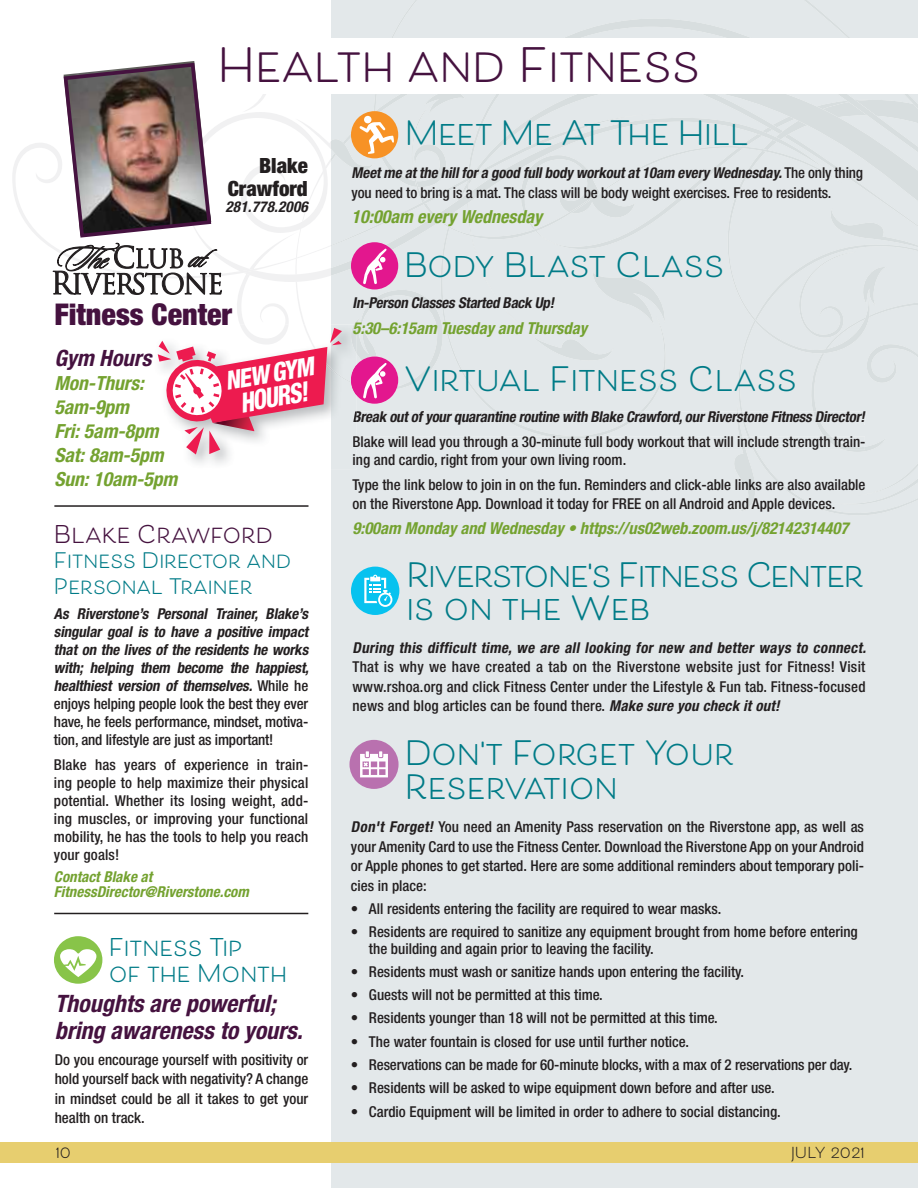
<style>
.page{position:relative;width:918px;height:1188px;background:#fff}
.page>*{position:absolute;margin:0;border:0;box-sizing:border-box;transform-origin:0 0}
.t1{font:700 46.5px "Beloved Sans Basic";color:#45123f}
.t2{font:700 33px/34.2px "Beloved Sans Basic";letter-spacing:-.01em;color:#007b87}
.t3{font:700 33px/33px "Beloved Sans Basic";letter-spacing:-.04em;color:#007b87}
.t4{font:900 condensed 30px "Helvetica Neue";color:#45123f}
.t5{font:italic 800 condensed 27.3px "Helvetica Neue";color:#fff;scale:.86 1}
.t6{font:italic 800 condensed 25.8px "Helvetica Neue";color:#fff;scale:.95 1}
.t7{font:italic 700 condensed 24px/27px "Helvetica Neue";color:#45123f}
.t8{font:700 24px/25.5px "Beloved Sans Basic";color:#007b87}
.t9{font:700 24px "Beloved Sans Basic";color:#45123f}
.t10{font:italic 700 condensed 22.5px "Helvetica Neue";color:#45123f}
.t11{font:700 21px/25.5px "Beloved Sans Basic";color:#007b87}
.t12{font:900 condensed 21px/22.5px "Helvetica Neue";color:#231f20;text-align:right}
.t13{font:italic 700 condensed 19.5px/24px "Helvetica Neue";color:#74a230}
.t14{font:italic 700 condensed 18px "Helvetica Neue";color:#74a230}
.t15{font:italic 700 condensed 16.5px "Helvetica Neue";color:#74a230}
.t16{font:500 condensed 15px/19.5px "Helvetica Neue";color:#231f20;text-align:justify}
.t17{font:italic 700 condensed 15px/18px "Helvetica Neue";letter-spacing:-.01em;color:#231f20}
.t18{font:italic 700 condensed 15px "Helvetica Neue";letter-spacing:.02em;color:#231f20}
.t19{font:italic 700 condensed 15px/15px "Helvetica Neue";color:#74a230}
.t20{font:700 15px "Beloved Sans Basic";letter-spacing:.02em;color:#231f20}
.s1{font-weight:500;font-style:normal}
.s2{font-weight:700;font-style:italic}
</style>
<div class="page">
<div style="left:331px;top:0;width:587px;height:1188px;background:#e3e8ea"></div>
<div style="left:373px;top:0;width:545px;height:38px;background:#e3e8ea"></div>
<div style="left:0;top:1142px;width:918px;height:21px;background:#e7ce6f"></div>
<div style="left:0;top:38px;width:918px;height:55px;background:#fff"></div>
<svg style="left:351px;top:567px;width:48px;height:48px;background:#57d2f0"></svg>
<svg style="left:54px;top:936px;width:48px;height:48px"></svg>
<svg style="left:349px;top:740px;width:50px;height:49px;background:#cfa6cb"></svg>
<hr style="left:54px;top:913px;width:254px;height:1px;background:#231f20">
<svg style="left:12px;top:61px;width:906px;height:451px"></svg>
<h1 class="t1" style="left:217px;top:39px;width:485px">Health and Fitness</h1>
<h3 class="t12" style="left:228px;top:156px;width:82px">Blake<br>Crawford</h3>
<p class="t17" style="left:225px;top:199px;width:87px">281.778.2006</p>
<h3 class="t4" style="left:54px;top:303px;width:179px">Fitness Center</h3>
<h3 class="t10" style="left:54px;top:350px;width:103px">Gym Hours</h3>
<h3 class="t13" style="left:54px;top:373px;width:128px">Mon-Thurs:<br>5am-9pm<br>Fri:5am-8p<br>Sat:8am-5p<br>Sun:10am-5pm</h3>
<h3 class="t9" style="left:54px;top:521px;width:221px">Blake Crawford</h3>
<h3 class="t11" style="left:54px;top:548px;width:239px">Fitness Director and<br>Personal Trainer</h3>
<p class="t17" style="left:54px;top:606px;width:259px">As Riverstone’s Personal Trainer, Blake’s singular goal is to have a positive impact that on the lives of the residents he works with; helping them become the happiest, healthiest version of themselves. <span class="s1">W h i l e h e enjoys helping people look the best they ever have, he feels performance, mindset, motiva&shy;tion, and lifestyle are just as important!</span></p>
<p class="t16" style="left:54px;top:757px;width:256px;line-height:18px">Blake has years of experience in train&shy;ing people to help maximize their physical potential. Whether its losing weight, add&shy;ing muscles, or improving your functional mobility, he has the tools to help you reach your goals!</p>
<p class="t19" style="left:54px;top:870px;width:199px">Contact Blake at<br>FitnessDirector@Riverstone.com</p>
<h3 class="t6" style="left:224px;top:372px;width:96px;rotate:-10deg">NEW GYM</h3>
<h3 class="t5" style="left:238px;top:393px;width:81px;rotate:-10deg">HOURS!</h3>
<h3 class="t13" style="left:144px;top:421px;width:25px">m m</h3>
<h3 class="t8" style="left:109px;top:935px;width:180px">Fitness Tip<br>of the Month</h3>
<h3 class="t7" style="left:55px;top:992px;width:254px">Thoughts are powerful; bring awareness to yours.</h3>
<p class="t16" style="left:55px;top:1051px;width:255px">Do you encourage yourself with positivity or hold yourself back with negativity? A change in mindset could be all it takes to get your health on track.</p>
<h2 class="t2" style="left:405px;top:117px;width:346px">Meet Me At The Hill</h2>
<p class="t16" style="left:352px;top:165px;width:513px"><span class="s2">Meet me at the hillfor a good fullbody workout at 10am every Wednesday.</span>T h e o n l y t h i n g you need to bring is a mat. The class will be body weight exercises. Free to residents.</p>
<p class="t14" style="left:352px;top:211px;width:192px">10:00am every Wednesday</p>
<h2 class="t2" style="left:404px;top:248px;width:322px">Body Blast Class</h2>
<p class="t17" style="left:352px;top:295px;width:206px">In-Person Classes Started Back Up!</p>
<p class="t15" style="left:352px;top:322px;width:236px">5:30–6:15am Tuesday and Thursday</p>
<h2 class="t2" style="left:404px;top:362px;width:394px">Virtual Fitness Class</h2>
<p class="t17" style="left:361px;top:409px;width:508px">reak out of yourquarantine routine with Blake Crawford,ourRiverstone Fitness Director!</p>
<p class="t16" style="left:352px;top:434px;width:515px;line-height:18px">Blake will lead you through a 30-minute full body workout that will include strength train&shy;ing and cardio, right from your own living room.</p>
<p class="t16" style="left:352px;top:476px;width:515px">Type the link below to join in on the fun. Reminders and click-able links are also available on the Riverstone App. Download it today for FREE on all Android and Apple devices.</p>
<p class="t15" style="left:352px;top:522px;width:500px">9:00am Monday and Wednesday • https://us02web.zoom.us/j/82142314407</p>
<h2 class="t3" style="left:406px;top:559px;width:459px">Riverstone's Fitness Center is on the Web</h2>
<p class="t18" style="left:352px;top:642px;width:517px">During this difficult time, we are all looking for new and better ways to connect.</p>
<p class="t16" style="left:352px;top:658px;width:515px">That is why we have created a tab on the Riverstone website just for Fitness! Visit www.rshoa.org and click Fitness Center under the Lifestyle &amp; Fun tab. Fitness-focused news and blog articles can be found there. <span class="s2">Make sure you check it out!</span></p>
<p class="t17" style="left:352px;top:409px;width:12px">B</p>
<h2 class="t2" style="left:405px;top:736px;width:331px">Don't Forget Your<br>Reservation</h2>
<p class="t16" style="left:351px;top:818px;width:515px"><span class="s2">Don't Forget!</span> You need an Amenity Pass reservation on the Riverstone app, as well as your Amenity Card to use the Fitness Center. Download the Riverstone App on your Android or Apple phones to get started. Here are some additional reminders about temporary poli&shy;cies in place:</p>
<p class="t16" style="left:351px;top:900px;width:372px">• All residents entering the facility are required to wear masks.</p>
<p class="t16" style="left:369px;top:925px;width:490px;line-height:16.5px;text-indent:-18px">• Residents are required to sanitize any equipment brought from home before entering the building and again prior to leaving the facility.</p>
<p class="t16" style="left:351px;top:963px;width:395px">• Residents must wash or sanitize hands upon entering the facility.</p>
<p class="t16" style="left:351px;top:986px;width:253px">• Guests will not be permitted at this time.</p>
<p class="t16" style="left:351px;top:1009px;width:368px">• Residents younger than 18 will not be permitted at this time.</p>
<p class="t16" style="left:351px;top:1033px;width:339px">• The water fountain is closed for use until further notice.</p>
<p class="t16" style="left:351px;top:1056px;width:503px">• Reservations can be made for 60-minute blocks, with a max of 2 reservations per day.</p>
<p class="t16" style="left:351px;top:1079px;width:425px">• Residents will be asked to wipe equipment down before and after use.</p>
<p class="t16" style="left:351px;top:1103px;width:431px">• Cardio Equipment will be limited in order to adhere to social distancing.</p>
<p class="t20" style="left:56px;top:1144px;width:16px">10</p>
<p class="t20" style="left:791px;top:1144px;width:75px">JULY 2021</p>
</div>
